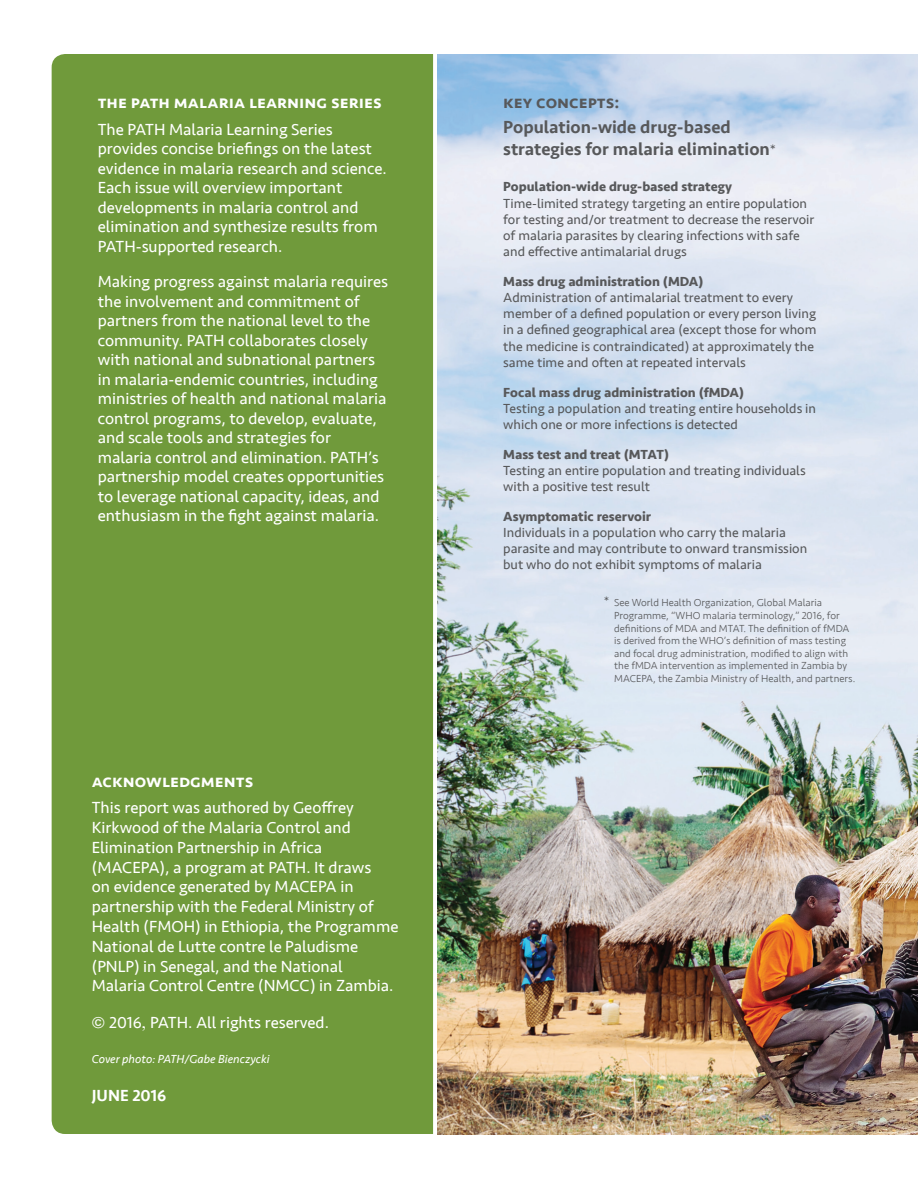
<style>
.page{position:relative;width:918px;height:1188px;background:#fff}
.page>*{position:absolute;margin:0;border:0;box-sizing:border-box;transform-origin:0 0}
.t1{font:500 18px/24.9px "Seravek";color:#57585a}
.t2{font:500 18px "Seravek";letter-spacing:.09em;color:#fff}
.t3{font:500 18px "Seravek";color:#fff}
.t4{font:16.5px/19.5px "Seravek";color:#fff}
.t5{font:500 16.5px "Seravek";color:#fff}
.t6{font:13.5px/16.2px "Seravek";color:#57585a}
.t7{font:700 13.5px "Seravek";color:#57585a}
.t8{font:italic 12px "Seravek";color:#fff}
.t9{font:300 10.5px/12.6px "Seravek";color:#57585a}
.s1{font-weight:400;font-size:15px}
.s2{font-weight:400;font-size:13.5px}
</style>
<div class="page">
<img style="left:437px;top:54px;width:481px;height:1080px">
<div style="left:52px;top:54px;width:381px;height:1080px;background:#709a3b"></div>
<svg style="left:92px;top:1016px;width:12px;height:12px"></svg>
<p class="t2" style="left:98px;top:91px;width:285px">the path malaria learning series</p>
<p class="t4" style="left:98px;top:119px;width:291px">The PATH Malaria Learning Series provides concise briefings on the latest evidence in malaria research and science.<br>Each issue will overview important developments in malaria control and elimination and synthesize results from PATH-supported research.</p>
<p class="t4" style="left:98px;top:272px;width:292px">Making progress against malaria requires the involvement and commitment of partners from the national level to the community. PATH collaborates closely with national and subnational partners in malaria-endemic countries, including ministries of health and national malaria control programs, to develop, evaluate, and scale tools and strategies for malaria control and elimination. PATH’s partnership model creates opportunities to leverage national capacity, ideas, and enthusiasm in the fight against malaria.</p>
<p class="t3" style="left:92px;top:770px;width:163px">acknowledgments</p>
<p class="t4" style="left:92px;top:798px;width:308px">This report was authored by Geoffrey Kirkwood of the Malaria Control and Elimination Partnership in Africa (MACEPA), a program at PATH. It draws<br>on evidence generated by MACEPA in partnership with the Federal Ministry of Health (FMOH) in Ethiopia, the Programme National de Lutte contre le Paludisme (PNLP) in Senegal, and the National Malaria Control Centre (NMCC) in Zambia.</p>
<p class="t4" style="left:109px;top:1012px;width:221px">2016 PATH. All rights reserved.</p>
<p class="t8" style="left:92px;top:1050px;width:179px">Cover photo: PATH/Gabe Bienczycki</p>
<p class="t5" style="left:92px;top:1085px;width:76px">JUNE 2016</p>
<p class="t1" style="left:503px;top:90px;width:229px">key concepts:<br>Population-wide drug-based</p>
<p class="t1" style="left:503px;top:137px;width:274px">strategies for malaria elimination<span class="s1">*</span></p>
<p class="t7" style="left:503px;top:176px;width:230px">Population-wide drug-based strategy</p>
<p class="t6" style="left:503px;top:195px;width:313px">Time-limited strategy targeting an entire population for testing and/or treatment to decrease the reservoir of malaria parasites by clearing infections with safe and effective antimalarial drugs</p>
<p class="t7" style="left:503px;top:271px;width:202px">Mass drug administration (MDA)</p>
<p class="t6" style="left:503px;top:289px;width:315px">Administration of antimalarial treatment to every member of a defined population or every person living in a defined geographical area (except those for whom the medicine is contraindicated) at approximately the same time and often at repeated intervals</p>
<p class="t7" style="left:503px;top:381px;width:242px">Focal mass drug administration (fMDA)</p>
<p class="t6" style="left:503px;top:400px;width:314px">Testing a population and treating entire households in which one or more infections is detected</p>
<p class="t7" style="left:503px;top:443px;width:167px">Mass test and treat (MTAT)</p>
<p class="t6" style="left:503px;top:462px;width:304px">Testing an entire population and treating individuals with a positive test result</p>
<p class="t7" style="left:503px;top:505px;width:149px">Asymptomatic reservoir</p>
<p class="t6" style="left:503px;top:524px;width:306px">Individuals in a population who carry the malaria parasite and may contribute to onward transmission but who do not exhibit symptoms of malaria</p>
<p class="t9" style="left:614px;top:597px;width:243px;text-indent:-10px"><span class="s2">*</span> See World Health Organization, Global Malaria Programme, “WHO malaria terminology,” 2016, for definitions of MDA and MTAT. The definition of fMDA is derived from the WHO’s definition of mass testing and focal drug administration, modified to align with the fMDA intervention as implemented in Zambia by MACEPA, the Zambia Ministry of Health, and partners.</p>
</div>
